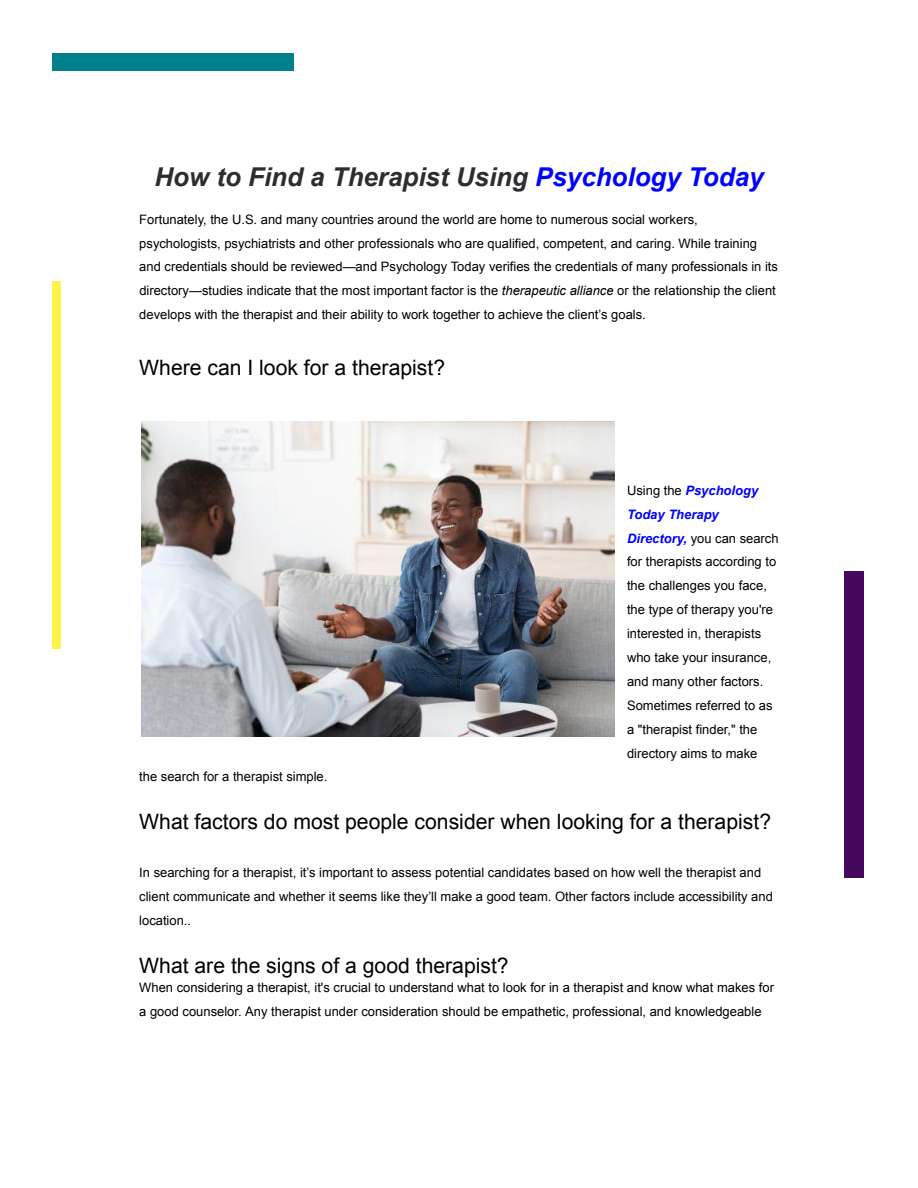
<style>
.page{position:relative;width:918px;height:1188px;background:#fff}
.page>*{position:absolute;margin:0;border:0;box-sizing:border-box;transform-origin:0 0}
.t1{font:italic 700 25.95px "Arial";color:#2c2d30}
.t2{font:21.15px "Arial";color:#000}
.t3{font:13.05px/23.9px "Arial";color:#000}
.s1{color:#00f}
.s2{font-style:italic}
.s3{font-weight:700;font-style:italic;color:#00f}
</style>
<div class="page">
<img style="left:141px;top:421px;width:474px;height:316px">
<div style="left:52px;top:282px;width:8px;height:367px;background:#fff34a"></div>
<div style="left:845px;top:571px;width:19px;height:307px;background:#45085d"></div>
<div style="left:52px;top:53px;width:242px;height:17px;background:#00808b"></div>
<p class="t1" style="left:154px;top:160px;width:611px">How to Find a Therapist Using <span class="s1">Psychology Today</span></p>
<p class="t3" style="left:139px;top:207px;width:640px">Fortunately, the U.S. and many countries around the world are home to numerous social workers, psychologists, psychiatrists and other professionals who are qualified, competent, and caring. While training and credentials should be reviewed—and Psychology Today verifies the credentials of many professionals in its directory—studies indicate that the most important factor is the <span class="s2">therapeutic alliance</span> or the relationship the client develops with the therapist and their ability to work together to achieve the client’s goals.</p>
<p class="t2" style="left:139px;top:354px;width:307px">Where can I look for a therapist?</p>
<p class="t3" style="left:627px;top:478px;width:153px">Using the <span class="s3">Psychology<br>Today Therapy<br>Directory,</span> you can search for therapists according to the challenges you face, the type of therapy you're interested in, therapists who take your insurance, and many other factors.<br>Sometimes referred to as a "therapist finder," the directory aims to make</p>
<p class="t3" style="left:139px;top:765px;width:190px">the search for a therapist simple.</p>
<p class="t2" style="left:139px;top:808px;width:633px">What factors do most people consider when looking for a therapist?</p>
<p class="t3" style="left:139px;top:861px;width:635px">In searching for a therapist, it’s important to assess potential candidates based on how well the therapist and client communicate and whether it seems like they’ll make a good team. Other factors include accessibility and location..</p>
<p class="t2" style="left:139px;top:951px;width:371px">What are the signs of a good therapist?</p>
<p class="t3" style="left:139px;top:976px;width:636px">When considering a therapist, it's crucial to understand what to look for in a therapist and know what makes for a good counselor. Any therapist under consideration should be empathetic, professional, and knowledgeable</p>
</div>
